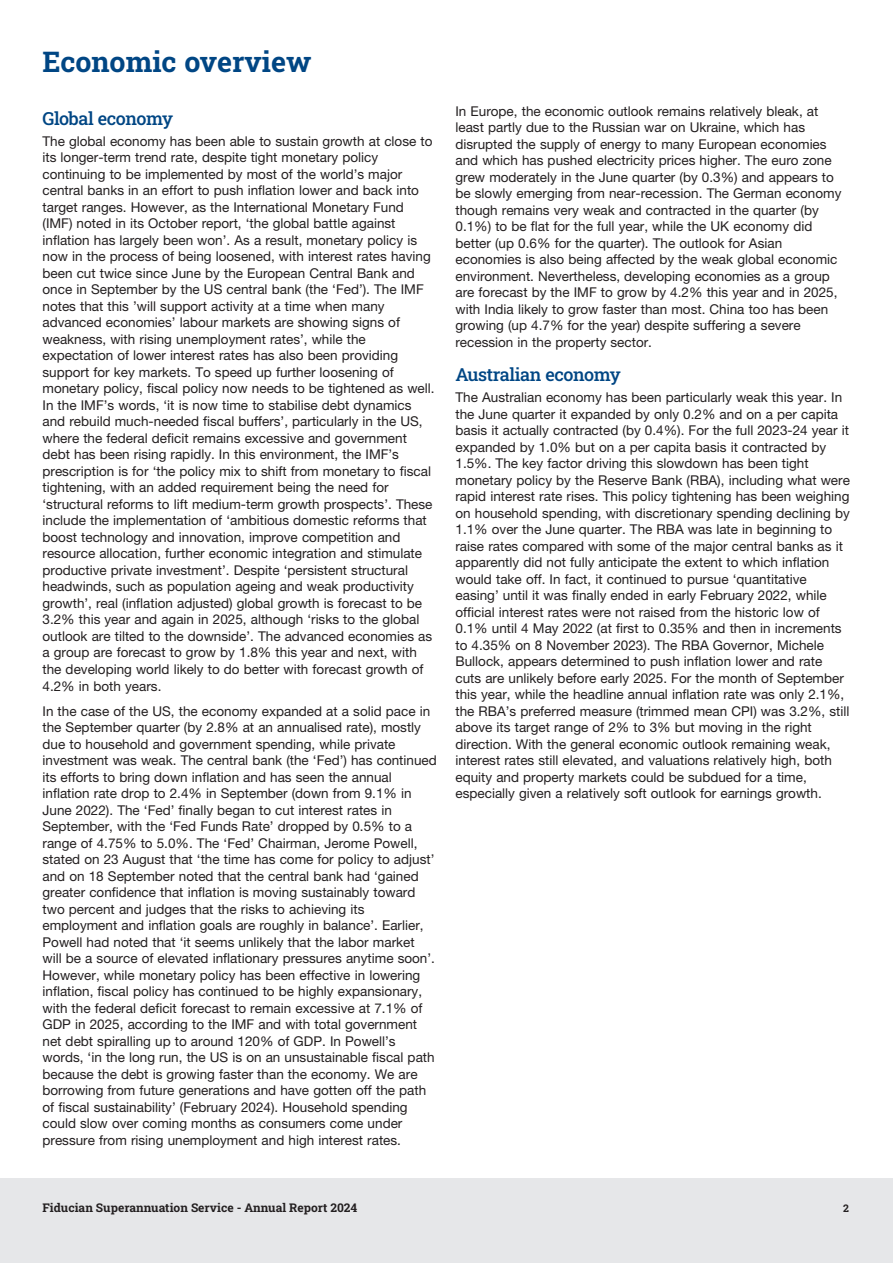
<style>
.page{position:relative;width:893px;height:1263px;background:#fff}
.page>*{position:absolute;margin:0;border:0;box-sizing:border-box;transform-origin:0 0}
.TOC_Entry{font:28.5px "Roboto Slab";color:#004684}
.Sub-Heading_1{font:18px "Roboto Slab";letter-spacing:-.025em;color:#004684}
.Paragraph{font:13.5px/16.5px "Helvetica Neue LT Pro";color:#231f20}
.t1{font:12px "Roboto Slab";color:#231f20}
.t2{font:10.5px "Roboto Slab";color:#231f20}
</style>
<div class="page">
<div style="left:0;top:1178px;width:893px;height:85px;background:#e6e7e9"></div>
<p class="TOC_Entry" style="left:43px;top:43px;width:270px">Economic overview</p>
<p class="Sub-Heading_1" style="left:43px;top:106px;width:132px">Global economy</p>
<p class="Paragraph" style="left:43px;top:133px;width:394px">The global economy has been able to sustain growth at close to its longer-term trend rate, despite tight monetary policy continuing to be implemented by most of the world’s major central banks in an effort to push inflation lower and back into target ranges. However, as the International Monetary Fund (IMF) noted in its October report, ‘the global battle against inflation has largely been won’. As a result, monetary policy is now in the process of being loosened, with interest rates having been cut twice since June by the European Central Bank and once in September by the US central bank (the ‘Fed’). The IMF notes that this ’will support activity at a time when many advanced economies’ labour markets are showing signs of weakness, with rising unemployment rates’, while the expectation of lower interest rates has also been providing support for key markets. To speed up further loosening of monetary policy, fiscal policy now needs to be tightened as well.<br>In the IMF’s words, ‘it is now time to stabilise debt dynamics and rebuild much-needed fiscal buffers’, particularly in the US, where the federal deficit remains excessive and government debt has been rising rapidly. In this environment, the IMF’s prescription is for ‘the policy mix to shift from monetary to fiscal tightening, with an added requirement being the need for ‘structural reforms to lift medium-term growth prospects’. These include the implementation of ‘ambitious domestic reforms that boost technology and innovation, improve competition and resource allocation, further economic integration and stimulate productive private investment’. Despite ‘persistent structural headwinds, such as population ageing and weak productivity growth’, real (inflation adjusted) global growth is forecast to be 3.2% this year and again in 2025, although ‘risks to the global outlook are tilted to the downside’. The advanced economies as a group are forecast to grow by 1.8% this year and next, with the developing world likely to do better with forecast growth of 4.2% in both years.</p>
<p class="Paragraph" style="left:43px;top:702px;width:396px">In the case of the US, the economy expanded at a solid pace in the September quarter (by 2.8% at an annualised rate), mostly due to household and government spending, while private investment was weak. The central bank (the ‘Fed’) has continued its efforts to bring down inflation and has seen the annual inflation rate drop to 2.4% in September (down from 9.1% in June 2022). The ‘Fed’ finally began to cut interest rates in September, with the ‘Fed Funds Rate’ dropped by 0.5% to a range of 4.75% to 5.0%. The ‘Fed’ Chairman, Jerome Powell, stated on 23 August that ‘the time has come for policy to adjust’ and on 18 September noted that the central bank had ‘gained greater confidence that inflation is moving sustainably toward two percent and judges that the risks to achieving its employment and inflation goals are roughly in balance’. Earlier, Powell had noted that ‘it seems unlikely that the labor market will be a source of elevated inflationary pressures anytime soon’.<br>However, while monetary policy has been effective in lowering inflation, fiscal policy has continued to be highly expansionary, with the federal deficit forecast to remain excessive at 7.1% of GDP in 2025, according to the IMF and with total government net debt spiralling up to around 120% of GDP. In Powell’s words, ‘in the long run, the US is on an unsustainable fiscal path because the debt is growing faster than the economy. We are borrowing from future generations and have gotten off the path of fiscal sustainability’ (February 2024). Household spending could slow over coming months as consumers come under pressure from rising unemployment and high interest rates.</p>
<p class="Paragraph" style="left:455px;top:103px;width:387px">In Europe, the economic outlook remains relatively bleak, at least partly due to the Russian war on Ukraine, which has disrupted the supply of energy to many European economies and which has pushed electricity prices higher. The euro zone grew moderately in the June quarter (by 0.3%) and appears to be slowly emerging from near-recession. The German economy though remains very weak and contracted in the quarter (by 0.1%) to be flat for the full year, while the UK economy did better (up 0.6% for the quarter). The outlook for Asian economies is also being affected by the weak global economic environment. Nevertheless, developing economies as a group are forecast by the IMF to grow by 4.2% this year and in 2025, with India likely to grow faster than most. China too has been growing (up 4.7% for the year) despite suffering a severe recession in the property sector.</p>
<p class="Sub-Heading_1" style="left:455px;top:362px;width:167px">Australian economy</p>
<p class="Paragraph" style="left:455px;top:389px;width:396px">The Australian economy has been particularly weak this year. In the June quarter it expanded by only 0.2% and on a per capita basis it actually contracted (by 0.4%). For the full 2023-24 year it expanded by 1.0% but on a per capita basis it contracted by 1.5%. The key factor driving this slowdown has been tight monetary policy by the Reserve Bank (RBA), including what were rapid interest rate rises. This policy tightening has been weighing on household spending, with discretionary spending declining by 1.1% over the June quarter. The RBA was late in beginning to raise rates compared with some of the major central banks as it apparently did not fully anticipate the extent to which inflation would take off. In fact, it continued to pursue ‘quantitative easing’ until it was finally ended in early February 2022, while official interest rates were not raised from the historic low of 0.1% until 4 May 2022 (at first to 0.35% and then in increments to 4.35% on 8 November 2023). The RBA Governor, Michele Bullock, appears determined to push inflation lower and rate cuts are unlikely before early 2025. For the month of September this year, while the headline annual inflation rate was only 2.1%, the RBA’s preferred measure (trimmed mean CPI) was 3.2%, still above its target range of 2% to 3% but moving in the right direction. With the general economic outlook remaining weak, interest rates still elevated, and valuations relatively high, both equity and property markets could be subdued for a time, especially given a relatively soft outlook for earnings growth.</p>
<p class="t1" style="left:43px;top:1199px;width:316px">Fiducian Superannuation Service - Annual Report 2024</p>
<p class="t2" style="left:843px;top:1201px;width:7px">2</p>
</div>
